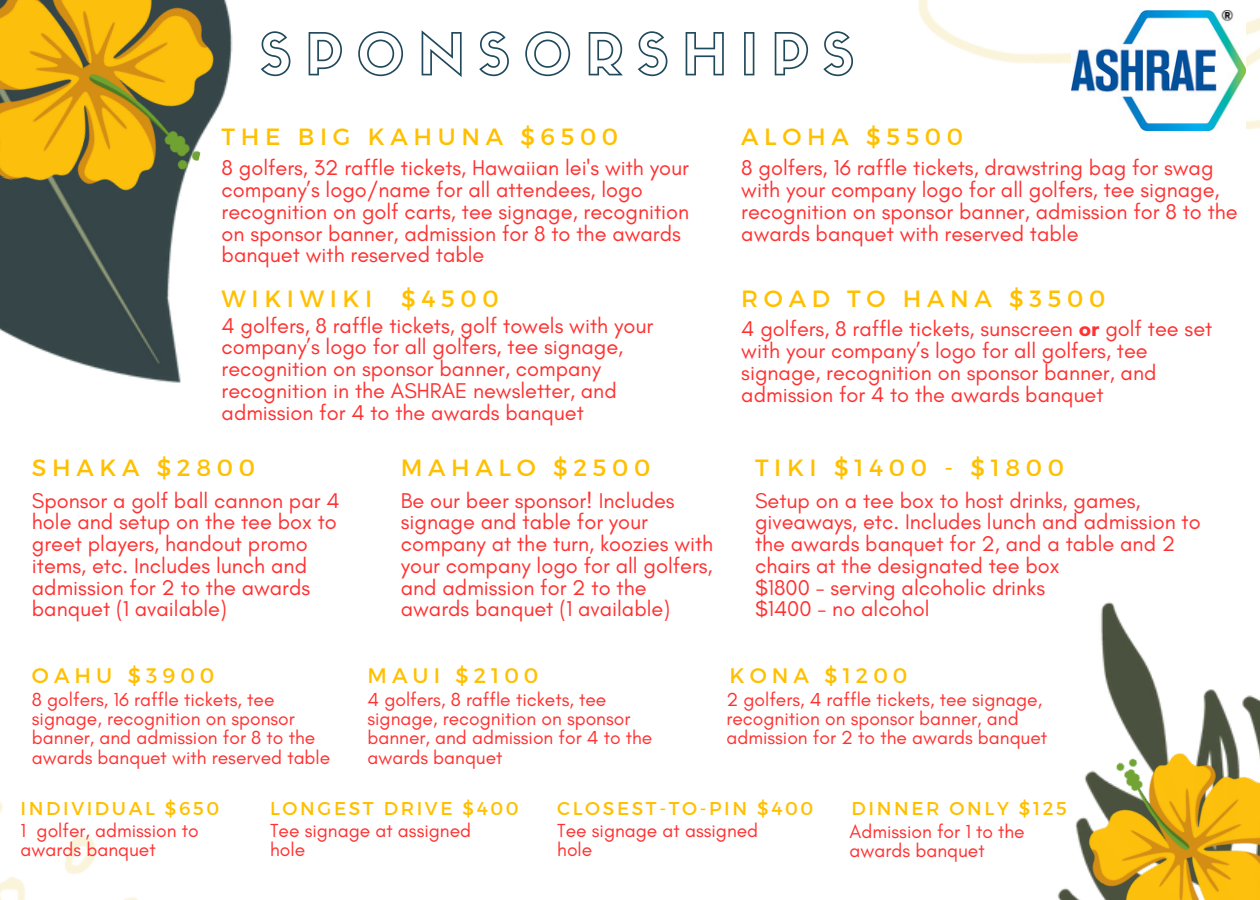
<style>
.page{position:relative;width:1260px;height:900px;background:#fff}
.page>*{position:absolute;margin:0;border:0;box-sizing:border-box;transform-origin:0 0}
.t1{font:56px "Sifonn Basic Outline";letter-spacing:.24em;color:#21495c}
.t2{font:23.5px "Montserrat";letter-spacing:.24em;color:#ffc000}
.t3{font:21.75px/21.8px "Glacial Indifference";color:#ff3131}
.t4{font:21px "Montserrat";letter-spacing:.24em;color:#ffc000}
.t5{font:19.25px/19.2px "Glacial Indifference";color:#ff3131}
.t6{font:18.5px "Montserrat";letter-spacing:.14em;color:#ffc000}
.s1{font-weight:700}
</style>
<div class="page">
<img style="left:0;top:0;width:1260px;height:900px">
<img style="left:1071px;top:11px;width:174px;height:120px">
<img style="left:1055px;top:716px;width:205px;height:184px">
<img style="left:0;top:0;width:240px;height:223px">
<h2 class="t1" style="left:260px;top:33px;width:596px">SPONSORSHIPS</h2>
<h3 class="t2" style="left:222px;top:122px;width:398px">THE BIG KAHUNA $6500</h3>
<h3 class="t3" style="left:222px;top:157px;width:469px">8 golfers, 32 raffle tickets, Hawaiian lei's with your company’s logo/name for all attendees, logo recognition on golf carts, tee signage, recognition on sponsor banner, admission for 8 to the awards banquet with reserved table</h3>
<h2 class="t3" style="left:741px;top:157px;width:498px">8 golfers, 16 raffle tickets, drawstring bag for swag with your company logo for all golfers, tee signage, recognition on sponsor banner, admission for 8 to the awards banquet with reserved table</h2>
<h3 class="t2" style="left:222px;top:283px;width:279px">WIKIWIKI $4500</h3>
<h2 class="t2" style="left:741px;top:283px;width:365px">ROAD TO HANA $3500</h2>
<h3 class="t3" style="left:222px;top:314px;width:433px">4 golfers, 8 raffle tickets, golf towels with your company’s logo for all golfers, tee signage, recognition on sponsor banner, company recognition in the ASHRAE newsletter, and admission for 4 to the awards banquet</h3>
<h2 class="t3" style="left:741px;top:318px;width:473px">4 golfers, 8 raffle tickets, sunscreen <span class="s1">or</span> golf tee set with your company’s logo for all golfers, tee signage, recognition on sponsor banner, and admission for 4 to the awards banquet</h2>
<h2 class="t2" style="left:32px;top:452px;width:225px">SHAKA $2800</h2>
<h3 class="t2" style="left:401px;top:452px;width:251px">MAHALO $2500</h3>
<h3 class="t2" style="left:755px;top:452px;width:310px">TIKI $1400 - $1800</h3>
<h2 class="t3" style="left:32px;top:489px;width:309px">Sponsor a golf ball cannon par 4 hole and setup on the tee box to greet players, handout promo items, etc. Includes lunch and admission for 2 to the awards banquet (1 available)</h2>
<h3 class="t3" style="left:755px;top:489px;width:447px">Setup on a tee box to host drinks, games, giveaways, etc. Includes lunch and admission to the awards banquet for 2, and a table and 2 chairs at the designated tee box<br>$1800 - serving alcoholic drinks<br>$1400 - no alcohol</h3>
<p class="t2" style="left:741px;top:122px;width:223px">ALOHA $5500</p>
<h4 class="t3" style="left:401px;top:489px;width:314px">Be our beer sponsor! Includes signage and table for your company at the turn, koozies with your company logo for all golfers, and admission for 2 to the awards banquet (1 available)</h4>
<h4 class="t4" style="left:32px;top:662px;width:184px">OAHU $3900</h4>
<h4 class="t5" style="left:32px;top:689px;width:300px">8 golfers, 16 raffle tickets, tee signage, recognition on sponsor banner, and admission for 8 to the awards banquet with reserved table</h4>
<h5 class="t4" style="left:368px;top:662px;width:172px">MAUI $2100</h5>
<h5 class="t5" style="left:368px;top:689px;width:286px">4 golfers, 8 raffle tickets, tee signage, recognition on sponsor banner, and admission for 4 to the awards banquet</h5>
<h5 class="t4" style="left:730px;top:662px;width:179px">KONA $1200</h5>
<p class="t5" style="left:726px;top:689px;width:322px">2 golfers, 4 raffle tickets, tee signage, recognition on sponsor banner, and admission for 2 to the awards banquet</p>
<p class="t6" style="left:21px;top:796px;width:200px">INDIVIDUAL $650</p>
<p class="t6" style="left:270px;top:796px;width:250px">LONGEST DRIVE $400</p>
<p class="t6" style="left:557px;top:796px;width:258px">CLOSEST-TO-PIN $400</p>
<p class="t6" style="left:852px;top:796px;width:217px">DINNER ONLY $125</p>
<h5 class="t5" style="left:21px;top:821px;width:179px">1 golfer, admission to awards banquet</h5>
<h5 class="t5" style="left:270px;top:821px;width:203px">Tee signage at assigned hole</h5>
<h5 class="t5" style="left:557px;top:821px;width:203px">Tee signage at assigned hole</h5>
<h5 class="t5" style="left:850px;top:821px;width:177px">Admission for 1 to the awards banquet</h5>
</div>
